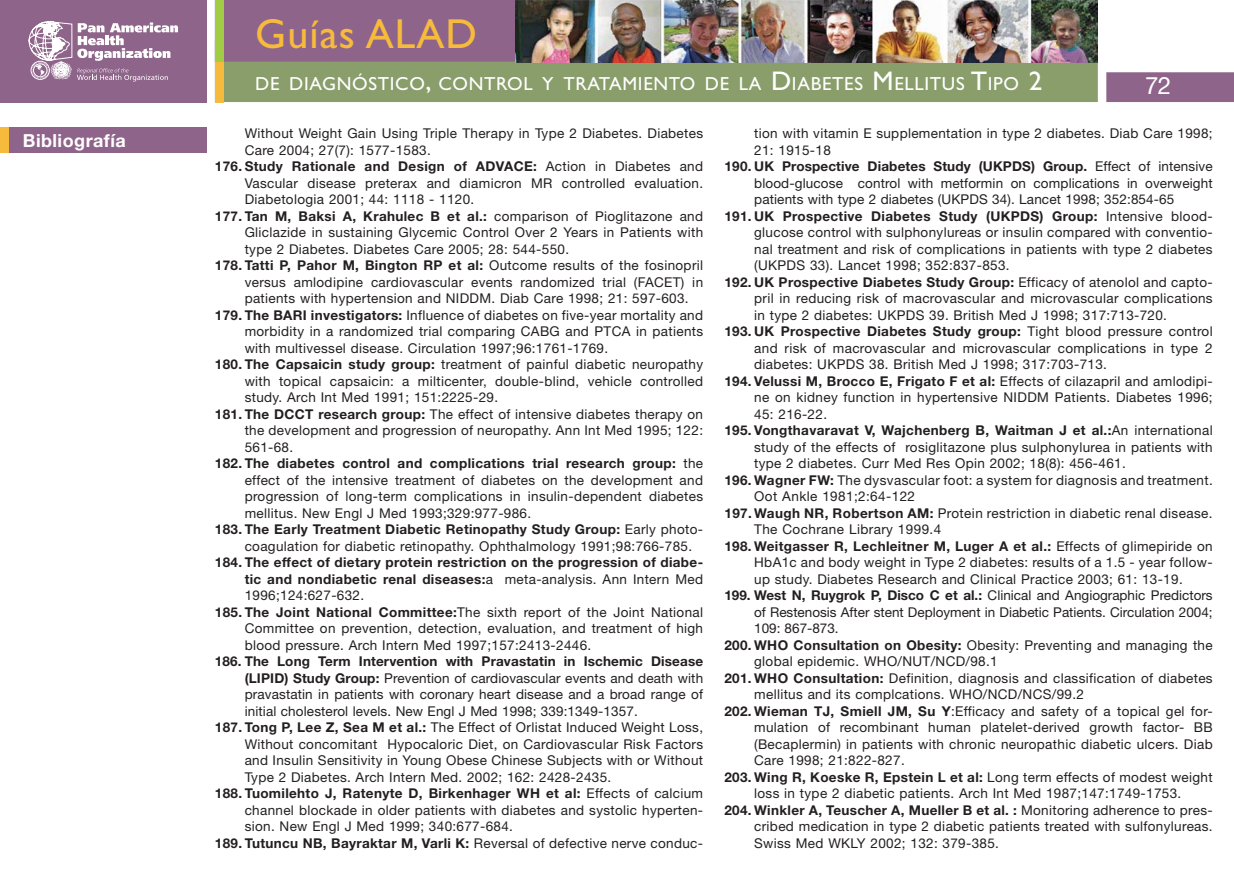
<style>
.page{position:relative;width:1234px;height:893px;background:#fff}
.page>*{position:absolute;margin:0;border:0;box-sizing:border-box;transform-origin:0 0}
.t1{font:42px "Gill Sans";letter-spacing:.025em;color:#f6bb3c}
.t2{font:24px "Helvetica Neue LT Std";color:#fff}
.t3{font:18.9px "Gill Sans";letter-spacing:.035em;color:#fff}
.titulo{font:700 18px "Helvetica Neue";letter-spacing:.025em;color:#fff}
.bibliografía{font:13.5px/16.5px "Helvetica Neue";letter-spacing:.025em;color:#231f20;text-align:justify}
.bibliografía-2{font:700 13.5px/16.5px "Helvetica Neue";letter-spacing:.025em;color:#231f20;text-align:justify}
.s1{font-size:27px}
.s2{font-weight:700}
.s3{font-weight:400}
</style>
<div class="page">
<div style="left:223px;top:62px;width:874px;height:40px;background:#8a9e6b"></div>
<div style="left:223px;top:0;width:292px;height:62px;background:#8f648a"></div>
<div style="left:1106px;top:72px;width:127px;height:30px;background:#8f648a"></div>
<div style="left:0;top:0;width:206px;height:102px;background:#8f648a"></div>
<svg style="left:28px;top:21px;width:150px;height:60px"></svg>
<div style="left:215px;top:0;width:8px;height:102px;background:#f6bb3c"></div>
<div style="left:215px;top:0;width:8px;height:62px;background:#a0cd44"></div>
<img style="left:515px;top:0;width:582px;height:62px">
<div style="left:0;top:128px;width:206px;height:25px;background:#8f648a"></div>
<div style="left:0;top:128px;width:9px;height:25px;background:#f6bb3c"></div>
<p class="titulo" style="left:23px;top:129px;width:104px">Bibliografía</p>
<h1 class="t1" style="left:255px;top:10px;width:223px">Guías ALAD</h1>
<h3 class="t3" style="left:255px;top:73px;width:788px">DE DIAGNÓSTICO<span class="s1">,</span> CONTROL Y TRATAMIENTO DE LA <span class="s1">D</span> IABETES <span class="s1">M</span> ELLITUS <span class="s1">T</span>IPO <span class="s1">2</span></h3>
<h2 class="t2" style="left:1144px;top:71px;width:28px">72</h2>
<p class="bibliografía" style="left:244px;top:125px;width:460px">Without Weight Gain Using Triple Therapy in Type 2 Diabetes. Diabetes<br>Care 2004; 27(7): 1577-1583.</p>
<p class="bibliografía" style="left:244px;top:158px;width:460px;text-indent:-30px"><span class="s2">176. Study Rationale and Design of ADVACE:</span> Action in Diabetes and Vascular disease preterax and diamicron MR controlled evaluation.<br>Diabetologia 2001; 44: 1118 - 1120.</p>
<p class="bibliografía" style="left:244px;top:207px;width:460px;text-indent:-30px"><span class="s2">177. Tan M, Baksi A, Krahulec B et al.:</span> comparison of Pioglitazone and Gliclazide in sustaining Glycemic Control Over 2 Years in Patients with type 2 Diabetes. Diabetes Care 2005; 28: 544-550.</p>
<p class="bibliografía" style="left:244px;top:257px;width:460px;text-indent:-30px"><span class="s2">178. Tatti P, Pahor M, Bington RP et al:</span> Outcome results of the fosinopril versus amlodipine cardiovascular events randomized trial (FACET) in patients with hypertension and NIDDM. Diab Care 1998; 21: 597-603.</p>
<p class="bibliografía" style="left:244px;top:306px;width:460px;text-indent:-30px"><span class="s2">179. The BARI investigators:</span> Influence of diabetes on five-year mortality and morbidity in a randomized trial comparing CABG and PTCA in patients with multivessel disease. Circulation 1997;96:1761-1769.</p>
<p class="bibliografía" style="left:244px;top:356px;width:460px;text-indent:-30px"><span class="s2">180. The Capsaicin study group:</span> treatment of painful diabetic neuropathy with topical capsaicin: a milticenter, double-blind, vehicle controlled study. Arch Int Med 1991; 151:2225-29.</p>
<p class="bibliografía" style="left:244px;top:405px;width:460px;text-indent:-30px"><span class="s2">181. The DCCT research group:</span> The effect of intensive diabetes therapy on the development and progression of neuropathy. Ann Int Med 1995; 122:<br>561-68.</p>
<p class="bibliografía" style="left:244px;top:455px;width:460px;text-indent:-30px"><span class="s2">182. The diabetes control and complications trial research group:</span> the effect of the intensive treatment of diabetes on the development and progression of long-term complications in insulin-dependent diabetes mellitus. New Engl J Med 1993;329:977-986.</p>
<p class="bibliografía" style="left:244px;top:521px;width:460px;text-indent:-30px"><span class="s2">183. The Early Treatment Diabetic Retinopathy Study Group:</span> Early photo&shy;coagulation for diabetic retinopathy. Ophthalmology 1991;98:766-785.</p>
<p class="bibliografía-2" style="left:244px;top:554px;width:460px;text-indent:-30px">184. The effect of dietary protein restriction on the progression of diabe&shy;tic and nondiabetic renal diseases:<span class="s3">a meta-analysis. Ann Intern Med 1996;124:627-632.</span></p>
<p class="bibliografía" style="left:244px;top:603px;width:460px;text-indent:-30px"><span class="s2">185. The Joint National Committee:</span>The sixth report of the Joint National Committee on prevention, detection, evaluation, and treatment of high blood pressure. Arch Intern Med 1997;157:2413-2446.</p>
<p class="bibliografía" style="left:244px;top:653px;width:460px;text-indent:-30px"><span class="s2">186. The Long Term Intervention with Pravastatin in Ischemic Disease (LIPID) Study Group:</span> Prevention of cardiovascular events and death with pravastatin in patients with coronary heart disease and a broad range of initial cholesterol levels. New Engl J Med 1998; 339:1349-1357.</p>
<p class="bibliografía" style="left:244px;top:719px;width:460px;text-indent:-30px"><span class="s2">187. Tong P, Lee Z, Sea M et al.:</span> The Effect of Orlistat Induced Weight Loss, Without concomitant Hypocaloric Diet, on Cardiovascular Risk Factors and Insulin Sensitivity in Young Obese Chinese Subjects with or Without Type 2 Diabetes. Arch Intern Med. 2002; 162: 2428-2435.</p>
<p class="bibliografía" style="left:244px;top:785px;width:460px;text-indent:-30px"><span class="s2">188. Tuomilehto J, Ratenyte D, Birkenhager WH et al:</span> Effects of calcium channel blockade in older patients with diabetes and systolic hyperten&shy;sion. New Engl J Med 1999; 340:677-684.</p>
<p class="bibliografía-2" style="left:215px;top:834px;width:489px">189. Tutuncu NB, Bayraktar M, Varli K: <span class="s3">Reversal of defective nerve conduc-</span></p>
<p class="bibliografía" style="left:754px;top:125px;width:460px">tion with vitamin E supplementation in type 2 diabetes. Diab Care 1998;<br>21: 1915-18</p>
<p class="bibliografía" style="left:754px;top:158px;width:460px;text-indent:-30px"><span class="s2">190. UK Prospective Diabetes Study (UKPDS) Group.</span> Effect of intensive blood-glucose control with metformin on complications in overweight patients with type 2 diabetes (UKPDS 34). Lancet 1998; 352:854-65</p>
<p class="bibliografía" style="left:754px;top:207px;width:460px;text-indent:-30px"><span class="s2">191. UK Prospective Diabetes Study (UKPDS) Group:</span> Intensive blood&shy;glucose control with sulphonylureas or insulin compared with conventio&shy;nal treatment and risk of complications in patients with type 2 diabetes (UKPDS 33). Lancet 1998; 352:837-853.</p>
<p class="bibliografía" style="left:754px;top:273px;width:460px;text-indent:-30px"><span class="s2">192. UK Prospective Diabetes Study Group:</span> Efficacy of atenolol and capto&shy;pril in reducing risk of macrovascular and microvascular complications in type 2 diabetes: UKPDS 39. British Med J 1998; 317:713-720.</p>
<p class="bibliografía" style="left:754px;top:323px;width:460px;text-indent:-30px"><span class="s2">193. UK Prospective Diabetes Study group:</span> Tight blood pressure control and risk of macrovascular and microvascular complications in type 2 diabetes: UKPDS 38. British Med J 1998; 317:703-713.</p>
<p class="bibliografía" style="left:754px;top:372px;width:460px;text-indent:-30px"><span class="s2">194. Velussi M, Brocco E, Frigato F et al:</span> Effects of cilazapril and amlodipi&shy;ne on kidney function in hypertensive NIDDM Patients. Diabetes 1996; 45: 216-22.</p>
<p class="bibliografía" style="left:754px;top:422px;width:460px;text-indent:-30px"><span class="s2">195. Vongthavaravat V, Wajchenberg B, Waitman J et al.:</span>An international study of the effects of rosiglitazone plus sulphonylurea in patients with type 2 diabetes. Curr Med Res Opin 2002; 18(8): 456-461.</p>
<p class="bibliografía" style="left:754px;top:471px;width:460px;text-indent:-30px"><span class="s2">196. Wagner FW:</span> The dysvascular foot: a system for diagnosis and treatment.<br>Oot Ankle 1981;2:64-122</p>
<p class="bibliografía" style="left:754px;top:504px;width:460px;text-indent:-30px"><span class="s2">197. Waugh NR, Robertson AM:</span> Protein restriction in diabetic renal disease.<br>The Cochrane Library 1999.4</p>
<p class="bibliografía" style="left:754px;top:537px;width:460px;text-indent:-30px"><span class="s2">198. Weitgasser R, Lechleitner M, Luger A et al.:</span> Effects of glimepiride on HbA1c and body weight in Type 2 diabetes: results of a 1.5 - year follow&shy;up study. Diabetes Research and Clinical Practice 2003; 61: 13-19.</p>
<p class="bibliografía" style="left:754px;top:587px;width:460px;text-indent:-30px"><span class="s2">199. West N, Ruygrok P, Disco C et al.:</span> Clinical and Angiographic Predictors of Restenosis After stent Deployment in Diabetic Patients. Circulation 2004; 109: 867-873.</p>
<p class="bibliografía" style="left:754px;top:636px;width:460px;text-indent:-30px"><span class="s2">200. WHO Consultation on Obesity:</span> Obesity: Preventing and managing the global epidemic. WHO/NUT/NCD/98.1</p>
<p class="bibliografía" style="left:754px;top:669px;width:460px;text-indent:-30px"><span class="s2">201. WHO Consultation:</span> Definition, diagnosis and classification of diabetes mellitus and its complcations. WHO/NCD/NCS/99.2</p>
<p class="bibliografía" style="left:754px;top:702px;width:460px;text-indent:-30px"><span class="s2">202. Wieman TJ, Smiell JM, Su Y</span>:Efficacy and safety of a topical gel for&shy;mulation of recombinant human platelet-derived growth factor- BB (Becaplermin) in patients with chronic neuropathic diabetic ulcers. Diab Care 1998; 21:822-827.</p>
<p class="bibliografía" style="left:724px;top:768px;width:489px;text-align:center"><span class="s2">203. Wing R, Koeske R, Epstein L et al:</span> Long term effects of modest weight loss in type 2 diabetic patients. Arch Int Med 1987;147:1749-1753.</p>
<p class="bibliografía" style="left:754px;top:801px;width:460px;text-indent:-30px"><span class="s2">204. Winkler A, Teuscher A, Mueller B et al. :</span> Monitoring adherence to pres&shy;cribed medication in type 2 diabetic patients treated with sulfonylureas.<br>Swiss Med WKLY 2002; 132: 379-385.</p>
</div>
